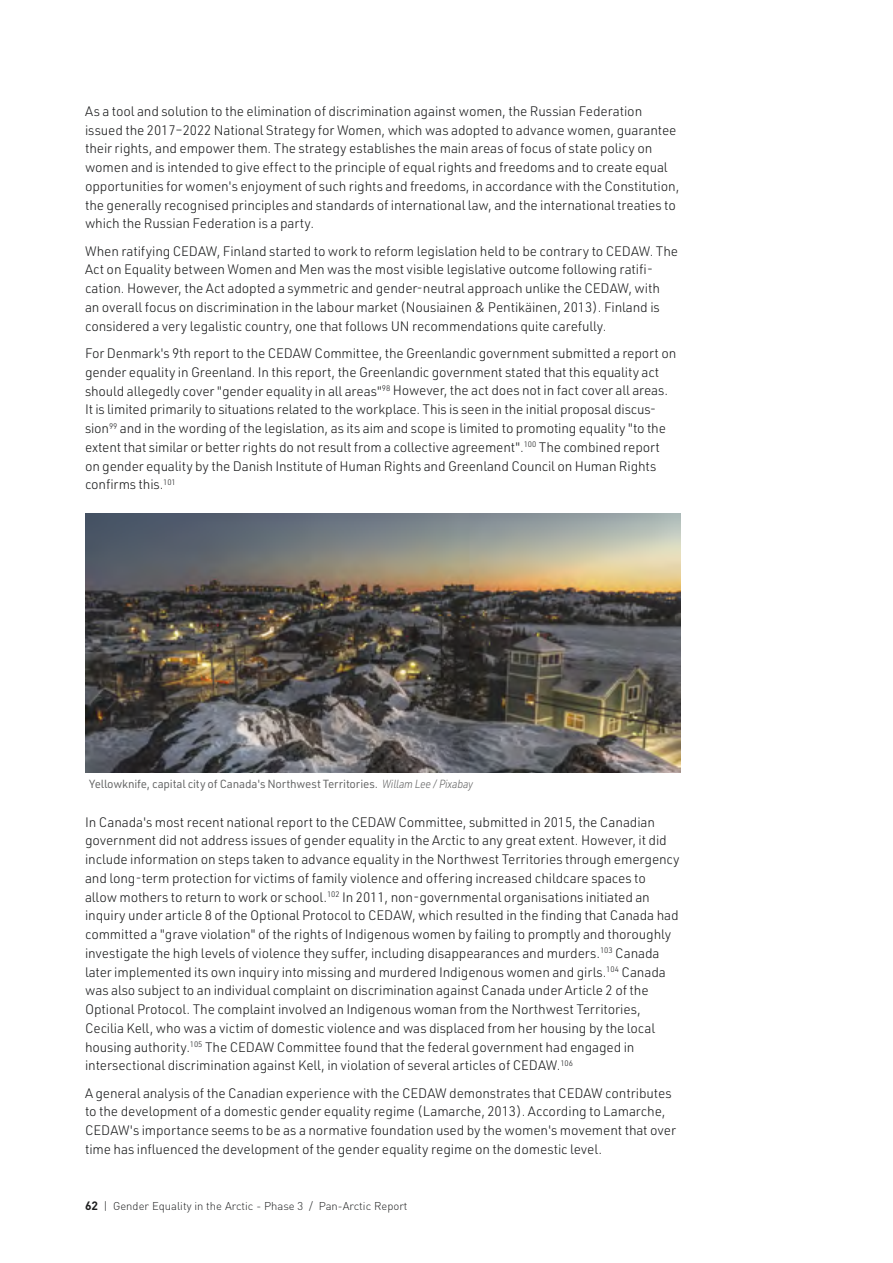
<style>
.page{position:relative;width:893px;height:1263px;background:#fff}
.page>*{position:absolute;margin:0;border:0;box-sizing:border-box;transform-origin:0 0}
.t1{font:300 13.5px/18.8px "URWDIN";letter-spacing:-.01em;color:#1d1e1f}
.t2{font:11.55px "URWDIN";letter-spacing:-.015em;color:#636464}
.t3{font:300 11.25px "DIN Pro";color:#1d1e1f}
.s1{font-weight:300;font-style:italic}
.s2{font-weight:700;font-size:12px}
</style>
<div class="page">
<img style="left:85px;top:513px;width:595px;height:260px">
<p class="t1" style="left:85px;top:101px;width:596px">As a tool and solution to the elimination of discrimination against women, the Russian Federation issued the 2017–2022 National Strategy for Women, which was adopted to advance women, guarantee their rights, and empower them. The strategy establishes the main areas of focus of state policy on women and is intended to give effect to the principle of equal rights and freedoms and to create equal opportunities for women's enjoyment of such rights and freedoms, in accordance with the Constitution, the generally recognised principles and standards of international law, and the international treaties to which the Russian Federation is a party.</p>
<p class="t1" style="left:85px;top:241px;width:595px">When ratifying CEDAW, Finland started to work to reform legislation held to be contrary to CEDAW. The Act on Equality between Women and Men was the most visible legislative outcome following ratifi&shy;cation. However, the Act adopted a symmetric and gender-neutral approach unlike the CEDAW, with<br>an overall focus on discrimination in the labour market (Nousiainen &amp; Pentikäinen, 2013). Finland is considered a very legalistic country, one that follows UN recommendations quite carefully.</p>
<p class="t1" style="left:85px;top:343px;width:593px">For Denmark's 9th report to the CEDAW Committee, the Greenlandic government submitted a report on gender equality in Greenland. In this report, the Greenlandic government stated that this equality act should allegedly cover "gender equality in all areas"<sup>98</sup> However, the act does not in fact cover all areas.<br>It is limited primarily to situations related to the workplace. This is seen in the initial proposal discus&shy;sion<sup>99</sup> and in the wording of the legislation, as its aim and scope is limited to promoting equality "to the extent that similar or better rights do not result from a collective agreement".<sup>100</sup> The combined report on gender equality by the Danish Institute of Human Rights and Greenland Council on Human Rights confirms this.<sup>101</sup></p>
<p class="t2" style="left:89px;top:776px;width:385px">Yellowknife, capital city of Canada's Northwest Territories. <span class="s1">Willam Lee / Pixabay</span></p>
<p class="t1" style="left:85px;top:812px;width:596px">In Canada's most recent national report to the CEDAW Committee, submitted in 2015, the Canadian government did not address issues of gender equality in the Arctic to any great extent. However, it did include information on steps taken to advance equality in the Northwest Territories through emergency and long-term protection for victims of family violence and offering increased childcare spaces to allow mothers to return to work or school.<sup>102</sup> In 2011, non-governmental organisations initiated an inquiry under article 8 of the Optional Protocol to CEDAW, which resulted in the finding that Canada had committed a "grave violation" of the rights of Indigenous women by failing to promptly and thoroughly investigate the high levels of violence they suffer, including disappearances and murders.<sup>103</sup> Canada later implemented its own inquiry into missing and murdered Indigenous women and girls.<sup>104</sup> Canada was also subject to an individual complaint on discrimination against Canada under Article 2 of the Optional Protocol. The complaint involved an Indigenous woman from the Northwest Territories, Cecilia Kell, who was a victim of domestic violence and was displaced from her housing by the local housing authority.<sup>105</sup> The CEDAW Committee found that the federal government had engaged in intersectional discrimination against Kell, in violation of several articles of CEDAW.<sup>106</sup></p>
<p class="t1" style="left:85px;top:1083px;width:592px">A general analysis of the Canadian experience with the CEDAW demonstrates that CEDAW contributes to the development of a domestic gender equality regime (Lamarche, 2013). According to Lamarche, CEDAW's importance seems to be as a normative foundation used by the women's movement that over time has influenced the development of the gender equality regime on the domestic level.</p>
<p class="t3" style="left:85px;top:1198px;width:324px"><span class="s2">62</span> | Gender Equality in the Arctic - Phase 3 / Pan-Arctic Report</p>
</div>
